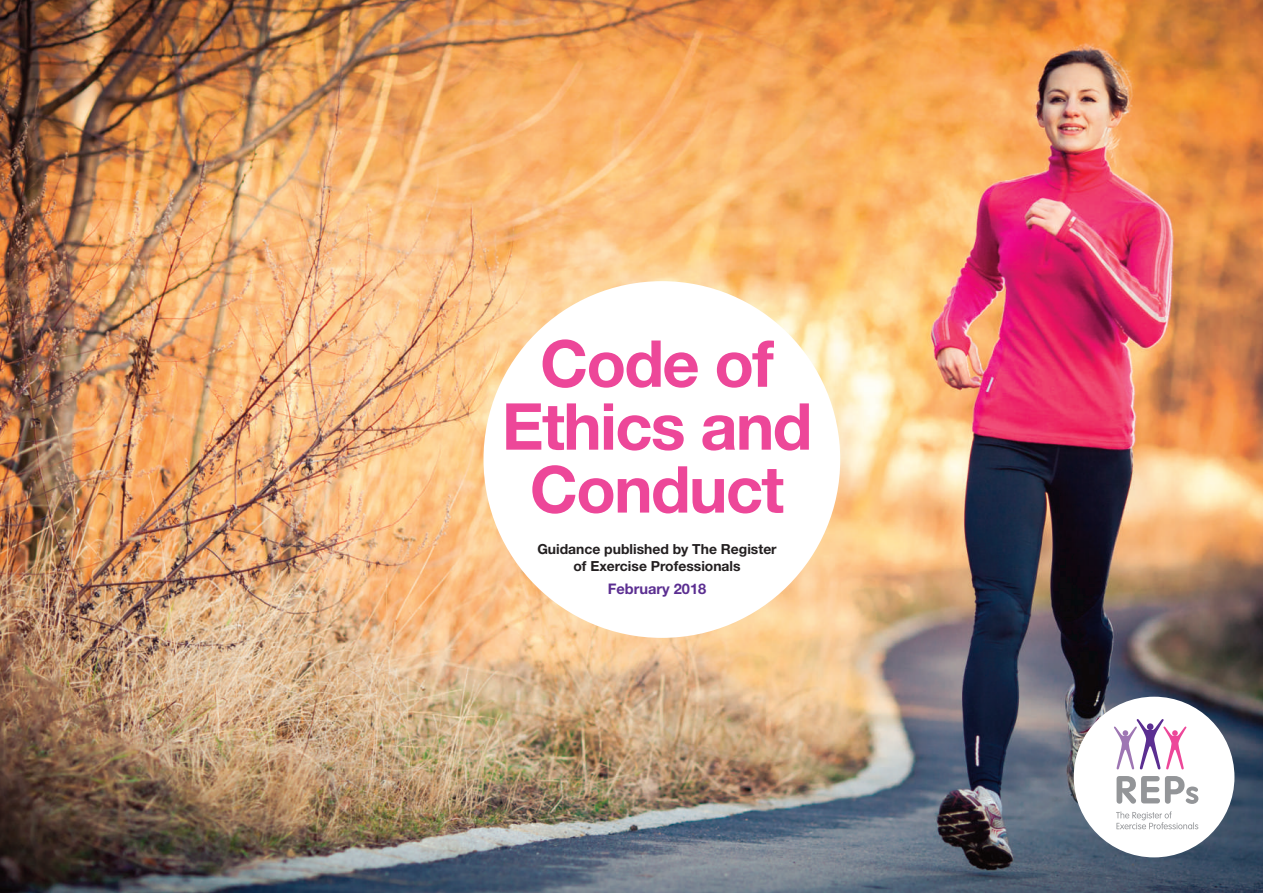
<style>
.page{position:relative;width:1263px;height:893px;background:#fff}
.page>*{position:absolute;margin:0;border:0;box-sizing:border-box;transform-origin:0 0}
.t1{font:700 64.8px/62.8px "Helvetica Neue";letter-spacing:-.025em;color:#ed4799;text-align:center}
.t2{font:700 14.55px "Helvetica Neue";color:#5b2e91}
.t3{font:700 13.95px/16.6px "Helvetica Neue";color:#231f20;text-align:center}
</style>
<div class="page">
<img style="left:0;top:0;width:1263px;height:893px">
<div style="left:483px;top:281px;width:357px;height:357px;background:#fff;border-radius:50%"></div>
<div style="left:1074px;top:697px;width:160px;height:160px;background:#fff;border-radius:50%"></div>
<svg style="left:1116px;top:776px;width:82px;height:28px"></svg>
<svg style="left:1116px;top:811px;width:82px;height:18px"></svg>
<svg style="left:1114px;top:719px;width:72px;height:50px"></svg>
<h1 class="t1" style="left:502px;top:338px;width:312px">Code of<br>Ethics and<br>Conduct</h1>
<p class="t3" style="left:537px;top:542px;width:241px">Guidance published by The Register of Exercise Professionals</p>
<p class="t2" style="left:608px;top:583px;width:100px">February 2018</p>
</div>
